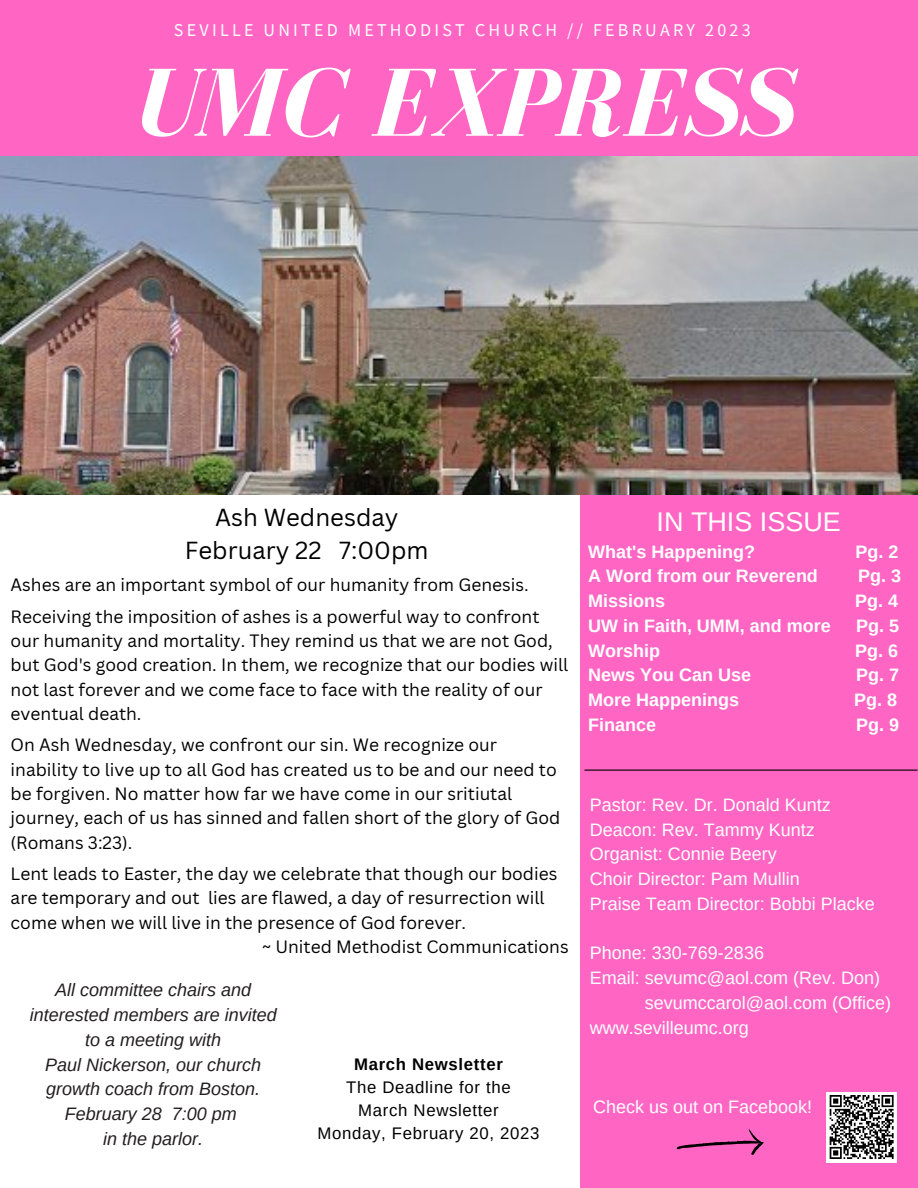
<style>
.page{position:relative;width:918px;height:1188px;background:#fff}
.page>*{position:absolute;margin:0;border:0;box-sizing:border-box;transform-origin:0 0}
.t1{font:italic 700 99.6px "Bodoni FLF";color:#fff}
.t2{font:27px "Arimo";color:#fff}
.t3{font:24px/32.5px "Canva Sans";color:#000;text-align:center}
.t4{font:18px/24.8px "Arimo";color:#fff}
.t5{font:700 18px "Arimo";color:#fff}
.t6{font:italic 18px/24.8px "Arimo";color:#231f20;text-align:center}
.t7{font:18px "Source Sans Pro";letter-spacing:.18em;color:#fff}
.t8{font:17.4px/24.3px "Canva Sans";color:#000}
.t9{font:16.8px/23.1px "Arimo";letter-spacing:.04em;color:#000;text-align:center}
.t10{font:700 16.8px "Arimo";letter-spacing:.04em;color:#000}
</style>
<div class="page">
<div style="left:581px;top:474px;width:337px;height:714px;background:#ff66c4"></div>
<div style="left:0;top:0;width:918px;height:157px;background:#ff66c4"></div>
<img style="left:0;top:157px;width:918px;height:337px">
<hr style="left:585px;top:770px;width:333px;height:1px;background:#000">
<div style="left:826px;top:1092px;width:71px;height:70px;background:#fff"></div>
<svg style="left:829px;top:1095px;width:65px;height:64px"></svg>
<svg style="left:676px;top:1129px;width:88px;height:26px"></svg>
<p class="t7" style="left:174px;top:19px;width:578px">SEVILLE UNITED METHODIST CHURCH // FEBRUARY 2023</p>
<h1 class="t1" style="left:133px;top:50px;width:662px">UMC EXPRESS</h1>
<h3 class="t3" style="left:185px;top:501px;width:245px">Ash Wednesday<br>February 22 7:00pm</h3>
<p class="t8" style="left:11px;top:569px;width:530px;line-height:31.5px">Ashes are an important symbol of our humanity from Genesis.<br>Receiving the imposition of ashes is a powerful way to confront</p>
<p class="t8" style="left:11px;top:628px;width:559px">our humanity and mortality. They remind us that we are not God, but God's good creation. In them, we recognize that our bodies will not last forever and we come face to face with the reality of our eventual death.</p>
<p class="t8" style="left:11px;top:732px;width:551px">On Ash Wednesday, we confront our sin. We recognize our inability to live up to all God has created us to be and our need to be forgiven. No matter how far we have come in our sritiutal journey, each of us has sinned and fallen short of the glory of God (Romans 3:23).</p>
<p class="t8" style="left:11px;top:861px;width:548px">Lent leads to Easter, the day we celebrate that though our bodies</p>
<p class="t8" style="left:11px;top:885px;width:535px">are temporary and out lies are flawed, a day of resurrection will</p>
<p class="t8" style="left:11px;top:910px;width:457px">come when we will live in the presence of God forever.</p>
<p class="t8" style="left:262px;top:934px;width:308px">~ United Methodist Communications</p>
<p class="t6" style="left:30px;top:978px;width:248px">All committee chairs and interested members are invited to a meeting with<br>Paul Nickerson, our church growth coach from Boston.<br>February 28 7:00 pm<br>in the parlor.</p>
<p class="t10" style="left:354px;top:1055px;width:150px">March Newsletter</p>
<p class="t9" style="left:318px;top:1075px;width:224px">The Deadline for the<br>March Newsletter<br>Monday, February 20, 2023</p>
<h2 class="t2" style="left:657px;top:506px;width:186px">IN THIS ISSUE</h2>
<p class="t5" style="left:588px;top:541px;width:169px">What's Happening?</p>
<p class="t5" style="left:855px;top:541px;width:44px">Pg. 2</p>
<p class="t5" style="left:588px;top:566px;width:231px">A Word from our Reverend</p>
<p class="t5" style="left:858px;top:566px;width:44px">Pg. 3</p>
<p class="t5" style="left:588px;top:591px;width:78px">Missions</p>
<p class="t5" style="left:855px;top:591px;width:44px">Pg. 4</p>
<p class="t5" style="left:588px;top:616px;width:244px">UW in Faith, UMM, and more</p>
<p class="t5" style="left:856px;top:616px;width:44px">Pg. 5</p>
<p class="t5" style="left:588px;top:640px;width:73px">Worship</p>
<p class="t5" style="left:855px;top:640px;width:44px">Pg. 6</p>
<p class="t5" style="left:588px;top:665px;width:164px">News You Can Use</p>
<p class="t5" style="left:856px;top:665px;width:44px">Pg. 7</p>
<p class="t5" style="left:588px;top:690px;width:152px">More Happenings</p>
<p class="t5" style="left:854px;top:690px;width:44px">Pg. 8</p>
<p class="t5" style="left:588px;top:715px;width:69px">Finance</p>
<p class="t5" style="left:856px;top:715px;width:44px">Pg. 9</p>
<p class="t4" style="left:590px;top:792px;width:286px">Pastor: Rev. Dr. Donald Kuntz<br>Deacon: Rev. Tammy Kuntz<br>Organist: Connie Beery<br>Choir Director: Pam Mullin<br>Praise Team Director: Bobbi Placke</p>
<p class="t4" style="left:590px;top:941px;width:176px">Phone: 330-769-2836</p>
<p class="t4" style="left:590px;top:966px;width:292px">Email: sevumc@aol.com (Rev. Don)</p>
<p class="t4" style="left:645px;top:990px;width:248px">sevumccarol@aol.com (Office)</p>
<p class="t4" style="left:590px;top:1015px;width:160px">www.sevilleumc.org</p>
<p class="t4" style="left:593px;top:1095px;width:220px">Check us out on Facebook!</p>
</div>
